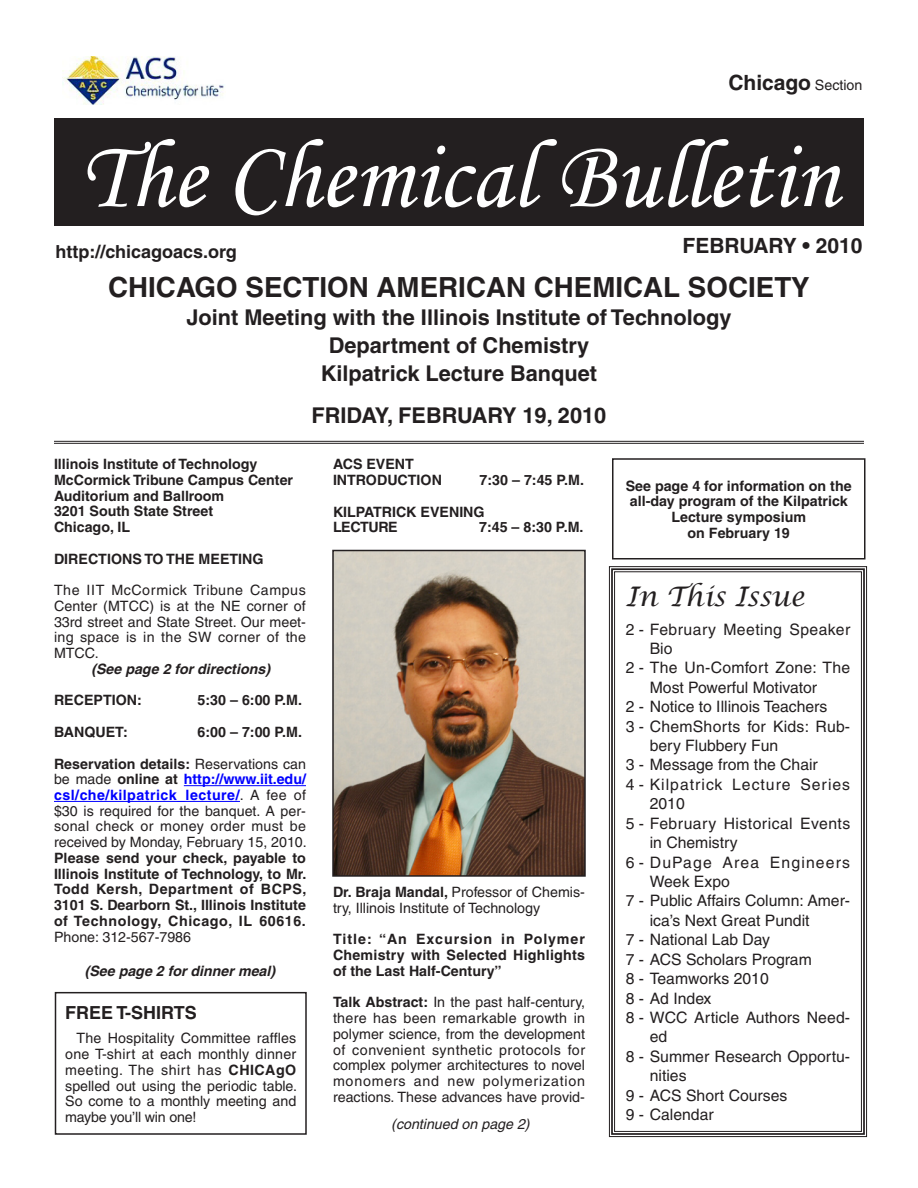
<style>
.page{position:relative;width:918px;height:1188px;background:#fff}
.page>*{position:absolute;margin:0;border:0;box-sizing:border-box;transform-origin:0 0}
.t1{font:97.5px "Monotype Corsiva";color:#fff}
.t2{font:700 27.75px "Helvetica";color:#231f20}
.t3{font:italic 27px "Lucida Calligraphy";color:#231f20}
.t4{font:700 21.75px/27.8px "Helvetica";color:#231f20;text-align:center}
.t5{font:700 21px "Helvetica";color:#231f20}
.t6{font:700 18px "Helvetica";color:#231f20}
.t7{font:15.75px "Helvetica";color:#231f20}
.t8{font:15.75px "Helvetica";letter-spacing:.03em;color:#231f20}
.t9{font:15.75px "Helvetica";letter-spacing:.065em;color:#231f20}
.t10{font:15.75px "Helvetica";letter-spacing:.025em;color:#231f20}
.t11{font:15.75px "Helvetica";letter-spacing:.075em;color:#231f20}
.t12{font:14.25px/15.8px "Helvetica";color:#231f20;text-align:justify}
.t13{font:700 14.25px/15.8px "Helvetica";color:#231f20}
.t14{font:italic 700 14.25px "Helvetica";color:#231f20}
.t15{font:italic 14.25px "Helvetica";color:#231f20}
.s1{font-weight:400;font-size:14.25px}
.s2{font-weight:700}
.s3{font-weight:700;color:#00f}
</style>
<div class="page">
<hr style="left:184px;top:785px;width:122px;height:1px;background:#00f">
<hr style="left:54px;top:801px;width:186px;height:1px;background:#00f">
<div style="left:54px;top:118px;width:810px;height:108px;background:#231f20"></div>
<img style="left:63px;top:56px;width:161px;height:48px">
<svg style="left:609px;top:566px;width:258px;height:571px"></svg>
<div style="left:611px;top:568px;width:254px;height:567px;border:2px solid #231f20"></div>
<div style="left:614px;top:571px;width:248px;height:561px;border:1px solid #231f20"></div>
<img style="left:335px;top:553px;width:248px;height:321px">
<div style="left:332px;top:550px;width:254px;height:327px;border:2px solid #231f20"></div>
<div style="left:55px;top:992px;width:252px;height:143px;border:2px solid #231f20"></div>
<div style="left:612px;top:458px;width:254px;height:102px;border:2px solid #231f20"></div>
<hr style="left:54px;top:441px;width:810px;height:1px;background:#231f20">
<hr style="left:54px;top:443px;width:810px;height:1px;background:#231f20">
<h3 class="t5" style="left:728px;top:70px;width:136px">Chicago <span class="s1">Section</span></h3>
<h1 class="t1" style="left:80px;top:117px;width:760px">The Chemical Bulletin</h1>
<p class="t6" style="left:56px;top:241px;width:183px">http://chicagoacs.org</p>
<h3 class="t5" style="left:683px;top:233px;width:181px">FEBRUARY • 2010</h3>
<h2 class="t2" style="left:108px;top:271px;width:703px">CHICAGO SECTION AMERICAN CHEMICAL SOCIETY</h2>
<h3 class="t4" style="left:187px;top:303px;width:546px">Joint Meeting with the Illinois Institute of Technology<br>Department of Chemistry<br>Kilpatrick Lecture Banquet</h3>
<h3 class="t4" style="left:312px;top:401px;width:296px">FRIDAY, FEBRUARY 19, 2010</h3>
<p class="t13" style="left:54px;top:456px;width:241px">Illinois Institute of Technology<br>McCormick Tribune Campus Center<br>Auditorium and Ballroom<br>3201 South State Street<br>Chicago, IL</p>
<p class="t13" style="left:54px;top:551px;width:211px">DIRECTIONS TO THE MEETING</p>
<p class="t12" style="left:54px;top:582px;width:254px">The IIT McCormick Tribune Campus Center (MTCC) is at the NE corner of 33rd street and State Street. Our meet&shy;ing space is in the SW corner of the MTCC.</p>
<p class="t13" style="left:54px;top:692px;width:89px">RECEPTION:</p>
<p class="t13" style="left:198px;top:692px;width:106px">5:30 – 6:00 P.M.</p>
<p class="t13" style="left:54px;top:724px;width:76px">BANQUET:</p>
<p class="t13" style="left:198px;top:724px;width:106px">6:00 – 7:00 P.M.</p>
<p class="t12" style="left:54px;top:756px;width:254px"><span class="s2">Reservation details:</span> Reservations can be made <span class="s2">online at</span> <span class="s3">http://www.iit.edu/ csl/che/kilpatrick_lecture/</span>. A fee of $30 is required for the banquet. A per&shy;sonal check or money order must be received by Monday, February 15, 2010.</p>
<p class="t13" style="left:54px;top:850px;width:254px;text-align:justify">Please send your check, payable to Illinois Institute of Technology, to Mr.<br>Todd Kersh, Department of BCPS, 3101 S. Dearborn St., Illinois Institute of Technology, Chicago, IL 60616.</p>
<p class="t12" style="left:54px;top:929px;width:139px">Phone: 312-567-7986</p>
<p class="t14" style="left:91px;top:660px;width:180px">(See page 2 for directions)</p>
<p class="t14" style="left:85px;top:962px;width:192px">(See page 2 for dinner meal)</p>
<p class="t6" style="left:65px;top:1001px;width:133px">FREE T-SHIRTS</p>
<p class="t12" style="left:65px;top:1030px;width:233px;text-indent:11px">The Hospitality Committee raffles one T-shirt at each monthly dinner meeting. The shirt has <span class="s2">CHICAgO </span>spelled out using the periodic table.<br>So come to a monthly meeting and maybe you’ll win one!</p>
<p class="t13" style="left:333px;top:456px;width:110px">ACS EVENT<br>INTRODUCTION</p>
<p class="t13" style="left:480px;top:472px;width:106px">7:30 – 7:45 P.M.</p>
<p class="t13" style="left:333px;top:503px;width:153px">KILPATRICK EVENING<br>LECTURE</p>
<p class="t13" style="left:479px;top:519px;width:106px">7:45 – 8:30 P.M.</p>
<p class="t12" style="left:333px;top:884px;width:253px"><span class="s2">Dr. Braja Mandal,</span> Professor of Chemis&shy;try, Illinois Institute of Technology</p>
<p class="t13" style="left:333px;top:931px;width:253px;text-align:justify">Title: “An Excursion in Polymer Chemistry with Selected Highlights of the Last Half-Century”</p>
<p class="t12" style="left:333px;top:994px;width:254px"><span class="s2">Talk Abstract:</span> In the past half-century, there has been remarkable growth in polymer science, from the development of convenient synthetic protocols for complex polymer architectures to novel monomers and new polymerization reactions. These advances have provid-</p>
<p class="t15" style="left:391px;top:1116px;width:140px">(continued on page 2)</p>
<p class="t13" style="left:626px;top:478px;width:227px;text-align:center">See page 4 for information on the all-day program of the Kilpatrick<br>Lecture symposium<br>on February 19</p>
<h3 class="t3" style="left:626px;top:580px;width:180px">In This Issue</h3>
<p class="t10" style="left:626px;top:620px;width:226px">2 - February Meeting Speaker</p>
<p class="t7" style="left:650px;top:639px;width:24px">Bio</p>
<p class="t7" style="left:626px;top:659px;width:226px">2 - The Un-Comfort Zone: The</p>
<p class="t7" style="left:650px;top:678px;width:169px">Most Powerful Motivator</p>
<p class="t7" style="left:626px;top:698px;width:203px">2 - Notice to Illinois Teachers</p>
<p class="t7" style="left:626px;top:717px;width:226px">3 - ChemShorts for Kids: Rub-</p>
<p class="t7" style="left:650px;top:736px;width:130px">bery Flubbery Fun</p>
<p class="t7" style="left:626px;top:756px;width:194px">3 - Message from the Chair</p>
<p class="t9" style="left:626px;top:775px;width:226px">4 - Kilpatrick Lecture Series</p>
<p class="t7" style="left:650px;top:795px;width:37px">2010</p>
<p class="t8" style="left:626px;top:814px;width:226px">5 - February Historical Events</p>
<p class="t7" style="left:650px;top:833px;width:89px">in Chemistry</p>
<p class="t11" style="left:626px;top:853px;width:226px">6 - DuPage Area Engineers</p>
<p class="t7" style="left:650px;top:872px;width:82px">Week Expo</p>
<p class="t7" style="left:626px;top:892px;width:226px">7 - Public Affairs Column: Amer-</p>
<p class="t7" style="left:650px;top:911px;width:161px">ica’s Next Great Pundit</p>
<p class="t7" style="left:626px;top:931px;width:146px">7 - National Lab Day</p>
<p class="t7" style="left:626px;top:950px;width:188px">7 - ACS Scholars Program</p>
<p class="t7" style="left:626px;top:969px;width:144px">8 - Teamworks 2010</p>
<p class="t7" style="left:626px;top:989px;width:87px">8 - Ad Index</p>
<p class="t7" style="left:626px;top:1008px;width:226px">8 - WCC Article Authors Need-</p>
<p class="t7" style="left:650px;top:1028px;width:19px">ed</p>
<p class="t7" style="left:626px;top:1047px;width:226px">8 - Summer Research Opportu-</p>
<p class="t7" style="left:650px;top:1067px;width:38px">nities</p>
<p class="t7" style="left:626px;top:1086px;width:163px">9 - ACS Short Courses</p>
<p class="t7" style="left:626px;top:1105px;width:89px">9 - Calendar</p>
</div>
